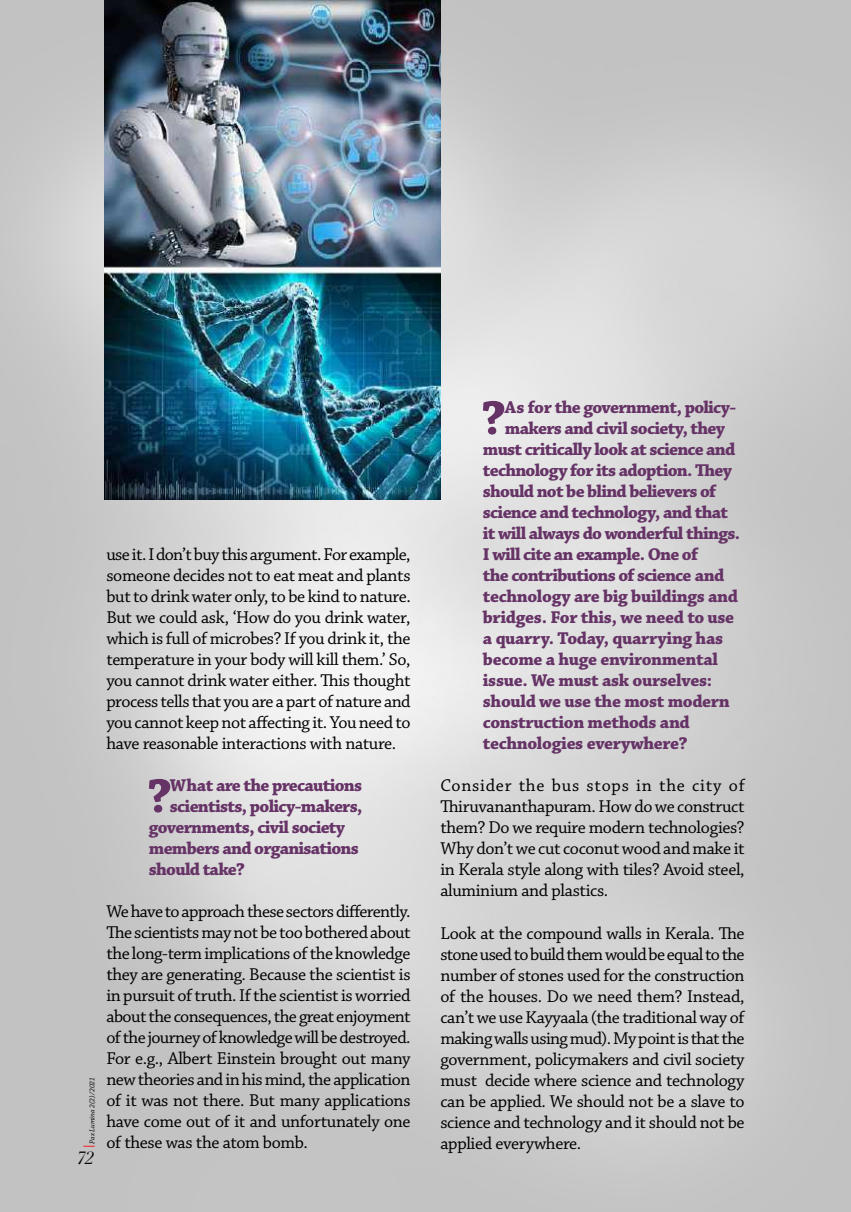
<style>
.page{position:relative;width:851px;height:1212px;background:#fff}
.page>*{position:absolute;margin:0;border:0;box-sizing:border-box;transform-origin:0 0}
.t1{font:700 50.25px "Chaparral Pro";color:#636}
.t2{font:18px/21px "Chaparral Pro";letter-spacing:-.02em;color:#000;text-align:justify}
.t3{font:700 18px "Chaparral Pro";letter-spacing:-.035em;color:#636}
.t4{font:italic 18px "Didot LT Std";color:#000}
.t5{font:italic 7.5px "Chaparral Pro";color:#000}
</style>
<div class="page">
<img style="left:0;top:0;width:850px;height:1212px">
<img style="left:850px;top:0;width:1px;height:1212px">
<svg style="left:83px;top:1146px;width:12px;height:1px"></svg>
<img style="left:104px;top:0;width:336px;height:499px">
<p class="t5" style="left:88px;top:1144px;width:68px;rotate:-90deg">Pax Lumina 2(2)/2021</p>
<p class="t4" style="left:77px;top:1147px;width:19px">72</p>
<p class="t2" style="left:106px;top:544px;width:306px">use it. I don’t buy this argument. For example, someone decides not to eat meat and plants but to drink water only, to be kind to nature.<br>But we could ask, ‘How do you drink water, which is full of microbes? If you drink it, the temperature in your body will kill them.’ So, you cannot drink water either. This thought process tells that you are a part of nature and you cannot keep not affecting it. You need to have reasonable interactions with nature.</p>
<h1 class="t1" style="left:147px;top:766px;width:26px">?</h1>
<p class="t3" style="left:170px;top:775px;width:194px">What are the precautions</p>
<p class="t3" style="left:170px;top:796px;width:194px">scientists, policy-makers,</p>
<p class="t3" style="left:149px;top:817px;width:198px">governments, civil society</p>
<p class="t3" style="left:149px;top:838px;width:211px">members and organisations</p>
<p class="t3" style="left:149px;top:859px;width:98px">should take?</p>
<p class="t2" style="left:106px;top:902px;width:306px">We have to approach these sectors differently.<br>The scientists may not be too bothered about the long-term implications of the knowledge they are generating. Because the scientist is in pursuit of truth. If the scientist is worried about the consequences, the great enjoyment of the journey of knowledge will be destroyed.<br>For e.g., Albert Einstein brought out many new theories and in his mind, the application of it was not there. But many applications have come out of it and unfortunately one of these was the atom bomb.</p>
<h1 class="t1" style="left:481px;top:389px;width:26px">?</h1>
<p class="t3" style="left:505px;top:397px;width:233px">As for the government, policy-</p>
<p class="t3" style="left:505px;top:418px;width:222px">makers and civil society, they</p>
<p class="t3" style="left:483px;top:439px;width:254px">must critically look at science and</p>
<p class="t3" style="left:483px;top:460px;width:250px">technology for its adoption. They</p>
<p class="t3" style="left:483px;top:481px;width:235px">should not be blind believers of</p>
<p class="t3" style="left:483px;top:502px;width:246px">science and technology, and that</p>
<p class="t3" style="left:483px;top:523px;width:259px">it will always do wonderful things.</p>
<p class="t3" style="left:483px;top:544px;width:216px">I will cite an example. One of</p>
<p class="t3" style="left:483px;top:565px;width:243px">the contributions of science and</p>
<p class="t3" style="left:483px;top:586px;width:256px">technology are big buildings and</p>
<p class="t3" style="left:483px;top:607px;width:253px">bridges. For this, we need to use</p>
<p class="t3" style="left:483px;top:628px;width:242px">a quarry. Today, quarrying has</p>
<p class="t3" style="left:483px;top:649px;width:236px">become a huge environmental</p>
<p class="t3" style="left:483px;top:670px;width:231px">issue. We must ask ourselves:</p>
<p class="t3" style="left:483px;top:691px;width:248px">should we use the most modern</p>
<p class="t3" style="left:483px;top:712px;width:208px">construction methods and</p>
<p class="t3" style="left:483px;top:733px;width:206px">technologies everywhere?</p>
<p class="t2" style="left:440px;top:776px;width:306px">Consider the bus stops in the city of Thiruvananthapuram. How do we construct them? Do we require modern technologies?<br>Why don’t we cut coconut wood and make it in Kerala style along with tiles? Avoid steel, aluminium and plastics.</p>
<p class="t2" style="left:440px;top:923px;width:306px">Look at the compound walls in Kerala. The stone used to build them would be equal to the number of stones used for the construction of the houses. Do we need them? Instead, can’t we use Kayyaala (the traditional way of making walls using mud). My point is that the government, policymakers and civil society must decide where science and technology can be applied. We should not be a slave to science and technology and it should not be applied everywhere.</p>
</div>
